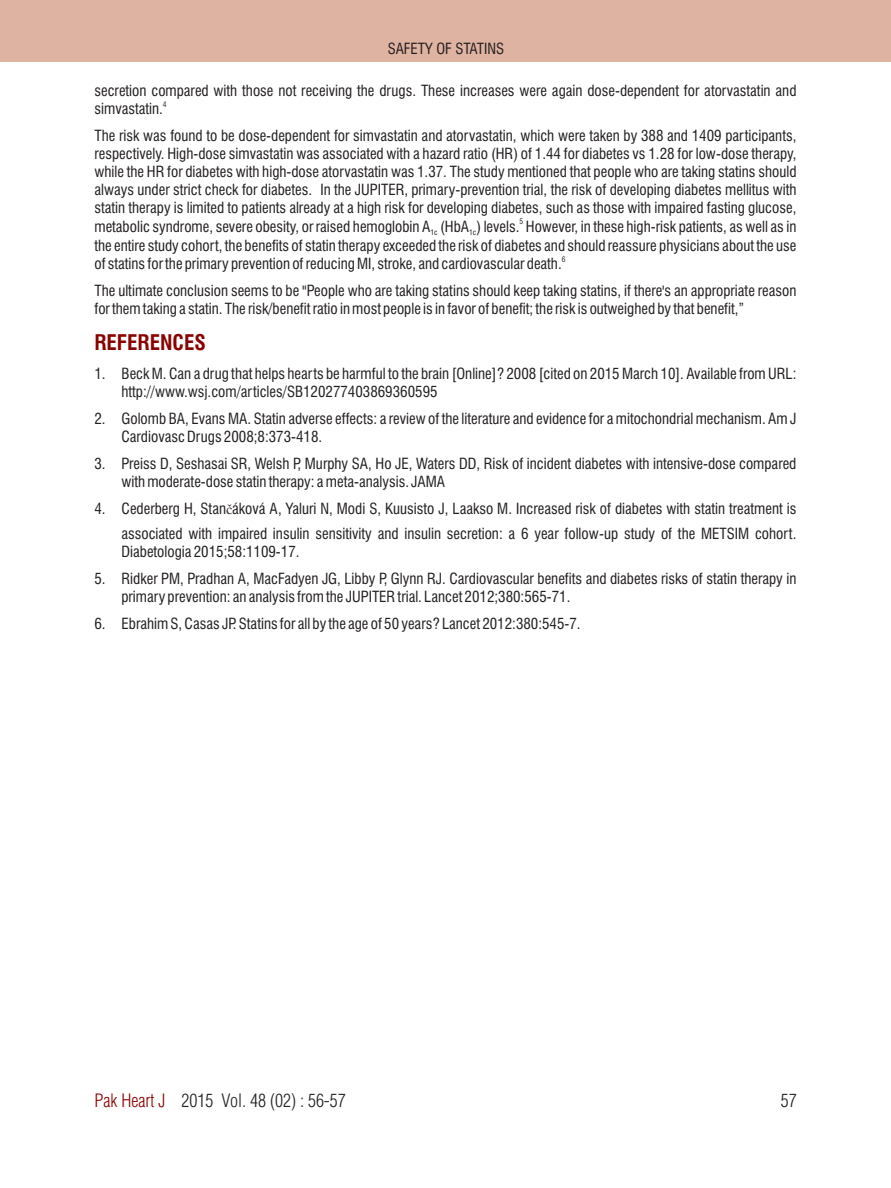
<style>
.page{position:relative;width:891px;height:1188px;background:#fff}
.page>*{position:absolute;margin:0;border:0;box-sizing:border-box;transform-origin:0 0}
.t1{font:700 condensed 21px "Swiss 721 BT";color:#8b0202}
.t2{font:18px "Switzerland Cond Light Plain";color:#231f20}
.t3{font:18px "Switzerland Cond Light Plain";color:#8b0202}
.t4{font:condensed 15px/18px "Swiss 721 BT";color:#231f20}
.t5{font:condensed 7.5px "Swiss 721 BT";color:#231f20}
.s1{font-family:"Adobe Caslon Pro";font-stretch:normal}
</style>
<div class="page">
<div style="left:0;top:0;width:891px;height:62px;background:#dfb3a2"></div>
<p class="t4" style="left:388px;top:41px;width:118px">SAFETY OF STATINS</p>
<p class="t4" style="left:95px;top:83px;width:703px">secretion compared with those not receiving the drugs. These increases were again dose-dependent for atorvastatin and</p>
<p class="t5" style="left:163px;top:101px;width:5px">4</p>
<p class="t4" style="left:94px;top:97px;width:703px;line-height:27px">simvastatin.<br>The risk was found to be dose-dependent for simvastatin and atorvastatin, which were taken by 388 and 1409 participants,</p>
<p class="t4" style="left:94px;top:146px;width:704px;text-align:justify">respectively. High-dose simvastatin was associated with a hazard ratio (HR) of 1.44 for diabetes vs 1.28 for low-dose therapy, while the HR for diabetes with high-dose atorvastatin was 1.37. The study mentioned that people who are taking statins should always under strict check for diabetes. In the JUPITER, primary-prevention trial, the risk of developing diabetes mellitus with statin therapy is limited to patients already at a high risk for developing diabetes, such as those with impaired fasting glucose,</p>
<p class="t5" style="left:520px;top:218px;width:5px">5</p>
<p class="t4" style="left:94px;top:219px;width:703px">metabolic syndrome, severe obesity, or raised hemoglobin A (HbA ) levels. However, in these high-risk patients, as well as in</p>
<p class="t5" style="left:430px;top:229px;width:9px">1c</p>
<p class="t5" style="left:469px;top:229px;width:9px">1c</p>
<p class="t4" style="left:94px;top:238px;width:703px">the entire study cohort, the benefits of statin therapy exceeded the risk of diabetes and should reassure physicians about the use</p>
<p class="t5" style="left:562px;top:256px;width:5px">6</p>
<p class="t4" style="left:94px;top:252px;width:703px;line-height:27px">of statins for the primary prevention of reducing MI, stroke, and cardiovascular death.<br>The ultimate conclusion seems to be "People who are taking statins should keep taking statins, if there's an appropriate reason</p>
<p class="t4" style="left:94px;top:301px;width:651px">for them taking a statin. The risk/benefit ratio in most people is in favor of benefit; the risk is outweighed by that benefit,”</p>
<h1 class="t1" style="left:94px;top:334px;width:113px">REFERENCES</h1>
<p class="t4" style="left:121px;top:366px;width:676px;text-indent:-27px">1. Beck M. Can a drug that helps hearts be harmful to the brain [Online]? 2008 [cited on 2015 March 10]. Available from URL: http://www.wsj.com/articles/SB120277403869360595</p>
<p class="t4" style="left:121px;top:411px;width:676px;text-indent:-27px">2. Golomb BA, Evans MA. Statin adverse effects: a review of the literature and evidence for a mitochondrial mechanism. Am J<br>Cardiovasc Drugs 2008;8:373-418.</p>
<p class="t4" style="left:121px;top:456px;width:676px;text-indent:-27px">3. Preiss D, Seshasai SR, Welsh P, Murphy SA, Ho JE, Waters DD, Risk of incident diabetes with intensive-dose compared with moderate-dose statin therapy: a meta-analysis. JAMA</p>
<p class="t4" style="left:94px;top:498px;width:703px;line-height:24.9px;text-align:right">4. Cederberg H, Stan<span class="s1">è</span>áková A, Yaluri N, Modi S, Kuusisto J, Laakso M. Increased risk of diabetes with statin treatment is associated with impaired insulin sensitivity and insulin secretion: a 6 year follow-up study of the METSIM cohort.</p>
<p class="t4" style="left:121px;top:544px;width:180px">Diabetologia 2015;58:1109-17.</p>
<p class="t4" style="left:121px;top:571px;width:676px;text-indent:-27px">5. Ridker PM, Pradhan A, MacFadyen JG, Libby P, Glynn RJ. Cardiovascular benefits and diabetes risks of statin therapy in primary prevention: an analysis from the JUPITER trial. Lancet 2012;380:565-71.</p>
<p class="t4" style="left:94px;top:616px;width:488px">6. Ebrahim S, Casas JP. Statins for all by the age of 50 years? Lancet 2012:380:545-7.</p>
<p class="t2" style="left:182px;top:1094px;width:166px">2015 Vol. 48 (02) : 56-57</p>
<p class="t3" style="left:94px;top:1094px;width:73px">Pak Heart J</p>
<p class="t2" style="left:781px;top:1094px;width:17px">57</p>
</div>
